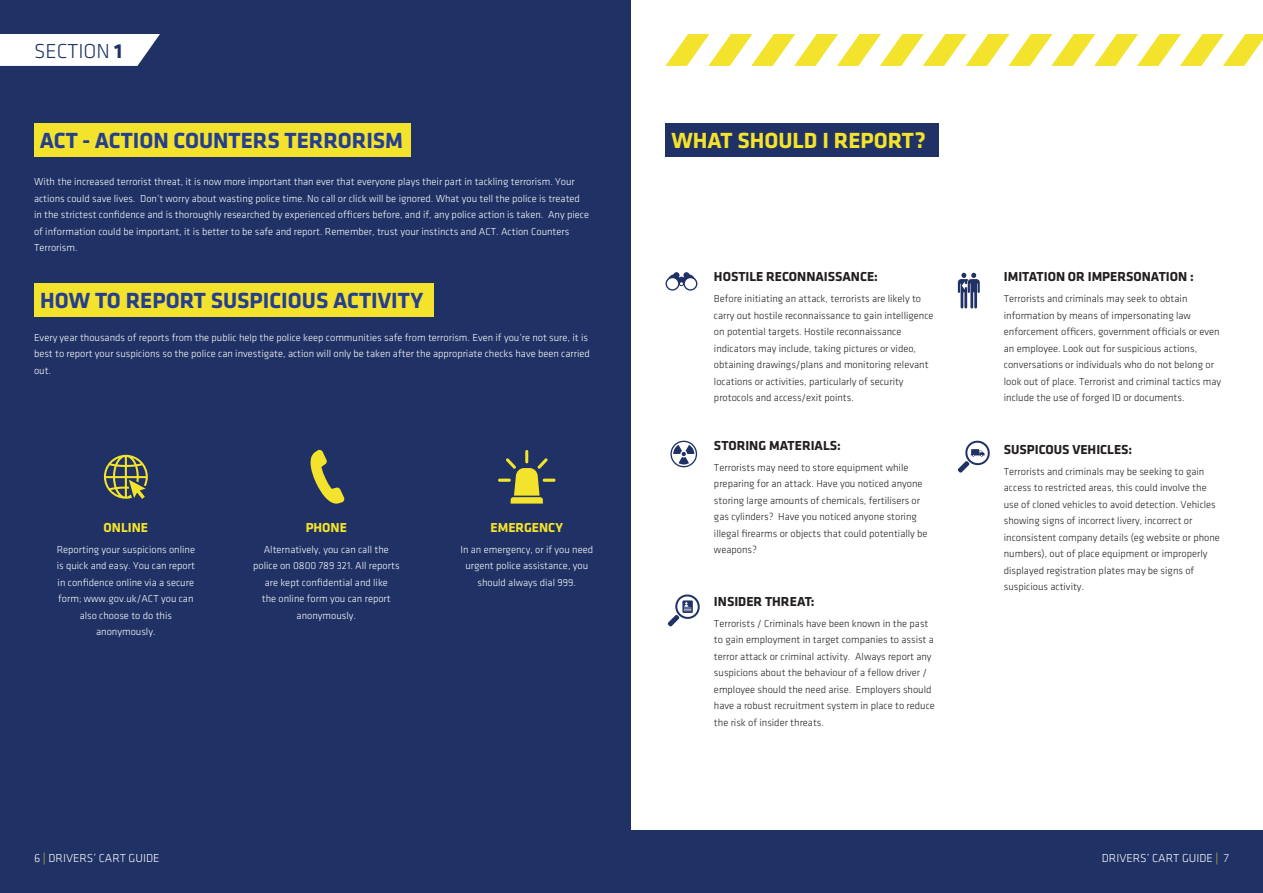
<style>
.page{position:relative;width:1263px;height:893px;background:#203165}
.page>*{position:absolute;margin:0;border:0;box-sizing:border-box;transform-origin:0 0}
.t1{font:700 22.8px "Klavika";color:#253f8e}
.t2{font:700 22.8px "Klavika";color:#f3e32c}
.t3{font:300 21px "Klavika";color:#203165}
.t4{font:700 13.5px "Klavika";color:#231f20}
.t5{font:700 13.5px "Klavika";color:#f3e32c}
.t6{font:300 12px "Klavika";color:#fff}
.t7{font:300 10.5px/16.5px "Klavika";color:#231f20}
.t8{font:300 10.5px/16.5px "Klavika";color:#fff;text-align:center}
.s1{font-weight:700}
.s2{color:#f3e32c}
</style>
<div class="page">
<svg style="left:0;top:34px;width:160px;height:32px;background:#eeeff3"></svg>
<div style="left:631px;top:0;width:632px;height:829px;background:#fff"></div>
<svg style="left:665px;top:34px;width:598px;height:32px"></svg>
<svg style="left:104px;top:455px;width:44px;height:44px"></svg>
<svg style="left:310px;top:450px;width:34px;height:54px"></svg>
<svg style="left:498px;top:450px;width:57px;height:54px"></svg>
<div style="left:665px;top:123px;width:274px;height:34px;background:#203165"></div>
<svg style="left:665px;top:272px;width:32px;height:19px"></svg>
<svg style="left:670px;top:441px;width:27px;height:26px"></svg>
<svg style="left:668px;top:594px;width:32px;height:33px"></svg>
<svg style="left:958px;top:273px;width:22px;height:35px"></svg>
<svg style="left:958px;top:440px;width:32px;height:33px"></svg>
<div style="left:34px;top:123px;width:376px;height:34px;background:#f3e32c"></div>
<div style="left:34px;top:283px;width:400px;height:34px;background:#f3e32c"></div>
<h2 class="t3" style="left:34px;top:40px;width:90px">SECTION <span class="s1">1</span></h2>
<h1 class="t1" style="left:40px;top:128px;width:365px">ACT - ACTION COUNTERS TERRORISM</h1>
<p class="t8" style="left:34px;top:174px;width:556px;text-align:left">With the increased terrorist threat, it is now more important than ever that everyone plays their part in tackling terrorism. Your actions could save lives. Don’t worry about wasting police time. No call or click will be ignored. What you tell the police is treated in the strictest confidence and is thoroughly researched by experienced officers before, and if, any police action is taken. Any piece of information could be important, it is better to be safe and report. Remember, trust your instincts and ACT. Action Counters Terrorism.</p>
<h1 class="t1" style="left:40px;top:288px;width:384px">HOW TO REPORT SUSPICIOUS ACTIVITY</h1>
<p class="t8" style="left:34px;top:329px;width:557px;text-align:left">Every year thousands of reports from the public help the police keep communities safe from terrorism. Even if you’re not sure, it is best to report your suspicions so the police can investigate, action will only be taken after the appropriate checks have been carried out.</p>
<p class="t5" style="left:104px;top:520px;width:46px">ONLINE</p>
<p class="t8" style="left:57px;top:541px;width:140px">Reporting your suspicions online is quick and easy. You can report in confidence online via a secure form; www.gov.uk/ACT you can also choose to do this anonymously.</p>
<p class="t5" style="left:306px;top:520px;width:43px">PHONE</p>
<p class="t8" style="left:253px;top:541px;width:148px">Alternatively, you can call the police on 0800 789 321. All reports are kept confidential and like<br>the online form you can report anonymously.</p>
<p class="t5" style="left:491px;top:520px;width:74px">EMERGENCY</p>
<p class="t8" style="left:460px;top:541px;width:134px">In an emergency, or if you need urgent police assistance, you should always dial 999.</p>
<h1 class="t2" style="left:671px;top:128px;width:256px">WHAT SHOULD I REPORT?</h1>
<p class="t4" style="left:714px;top:270px;width:165px">HOSTILE RECONNAISSANCE:</p>
<p class="t7" style="left:714px;top:291px;width:221px">Before initiating an attack, terrorists are likely to carry out hostile reconnaissance to gain intelligence on potential targets. Hostile reconnaissance indicators may include, taking pictures or video, obtaining drawings/plans and monitoring relevant locations or activities, particularly of security protocols and access/exit points.</p>
<p class="t4" style="left:714px;top:438px;width:128px">STORING MATERIALS:</p>
<p class="t7" style="left:714px;top:459px;width:215px">Terrorists may need to store equipment while preparing for an attack. Have you noticed anyone storing large amounts of chemicals, fertilisers or gas cylinders? Have you noticed anyone storing illegal firearms or objects that could potentially be weapons?</p>
<p class="t4" style="left:714px;top:594px;width:102px">INSIDER THREAT:</p>
<p class="t7" style="left:714px;top:615px;width:222px">Terrorists / Criminals have been known in the past to gain employment in target companies to assist a terror attack or criminal activity. Always report any suspicions about the behaviour of a fellow driver / employee should the need arise. Employers should have a robust recruitment system in place to reduce the risk of insider threats.</p>
<p class="t4" style="left:1004px;top:270px;width:191px">IMITATION OR IMPERSONATION :</p>
<p class="t7" style="left:1004px;top:291px;width:219px">Terrorists and criminals may seek to obtain information by means of impersonating law enforcement officers, government officials or even an employee. Look out for suspicious actions, conversations or individuals who do not belong or look out of place. Terrorist and criminal tactics may include the use of forged ID or documents.</p>
<p class="t4" style="left:1004px;top:442px;width:130px">SUSPICOUS VEHICLES:</p>
<p class="t7" style="left:1004px;top:463px;width:218px">Terrorists and criminals may be seeking to gain access to restricted areas, this could involve the use of cloned vehicles to avoid detection. Vehicles showing signs of incorrect livery, incorrect or inconsistent company details (eg website or phone numbers), out of place equipment or improperly displayed registration plates may be signs of suspicious activity.</p>
<p class="t6" style="left:34px;top:852px;width:127px">6 <span class="s2">|</span> DRIVERS’ CART GUIDE</p>
<p class="t6" style="left:1102px;top:852px;width:129px">DRIVERS’ CART GUIDE <span class="s2">|</span> 7</p>
</div>
